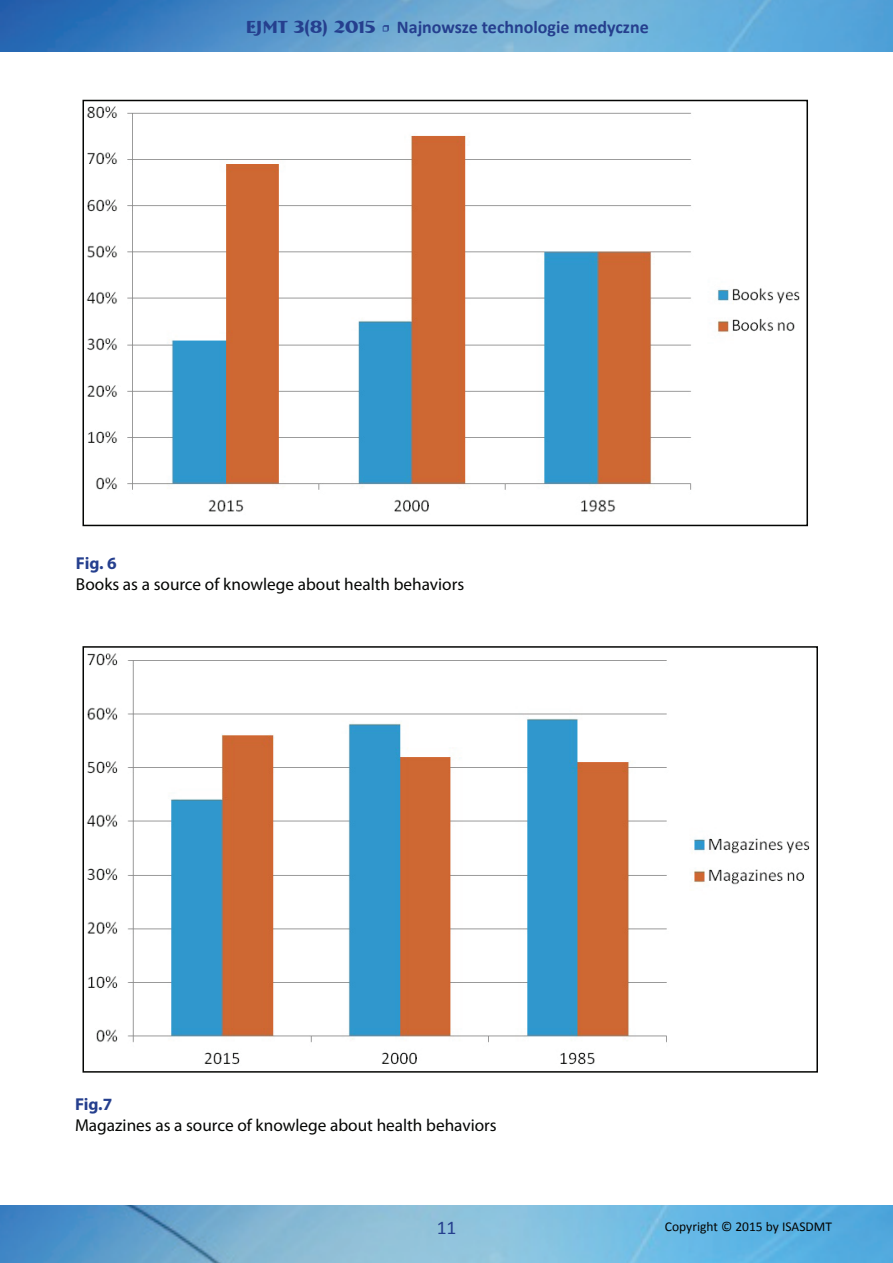
<style>
.page{position:relative;width:893px;height:1263px;background:#fff}
.page>*{position:absolute;margin:0;border:0;box-sizing:border-box;transform-origin:0 0}
.t1{font:19.5px "Calibri";color:#253f8e}
.t2{font:700 18px "Calibri";color:#253f8e}
.t3{font:17.25px "Myriad Pro";color:#040503}
.t4{font:700 17.25px "Myriad Pro";letter-spacing:-.01em;color:#253f8e}
.t5{font:13.5px "Calibri";color:#040503}
.s1{font-family:"Bremen BT"}
.s2{font-family:"Minion Pro";font-weight:400}
</style>
<div class="page">
<img style="left:0;top:0;width:893px;height:52px">
<img style="left:0;top:1205px;width:893px;height:58px">
<img style="left:86px;top:106px;width:714px;height:406px">
<div style="left:82px;top:100px;width:726px;height:426px;border:2px solid #040503"></div>
<img style="left:87px;top:653px;width:723px;height:412px">
<div style="left:82px;top:646px;width:736px;height:427px;border:2px solid #040503"></div>
<p class="t2" style="left:246px;top:15px;width:405px"><span class="s1">EJMT 3(8) 2015</span> <span class="s2">•</span> Najnowsze technologie medyczne</p>
<p class="t4" style="left:76px;top:552px;width:42px">Fig. 6</p>
<p class="t3" style="left:76px;top:574px;width:390px">Books as a source of knowlege about health behaviors</p>
<p class="t4" style="left:75px;top:1093px;width:39px">Fig.7</p>
<p class="t3" style="left:75px;top:1114px;width:423px">Magazines as a source of knowlege about health behaviors</p>
<p class="t1" style="left:437px;top:1215px;width:21px">11</p>
<p class="t5" style="left:665px;top:1218px;width:169px">Copyright © 2015 by ISASDMT</p>
</div>
